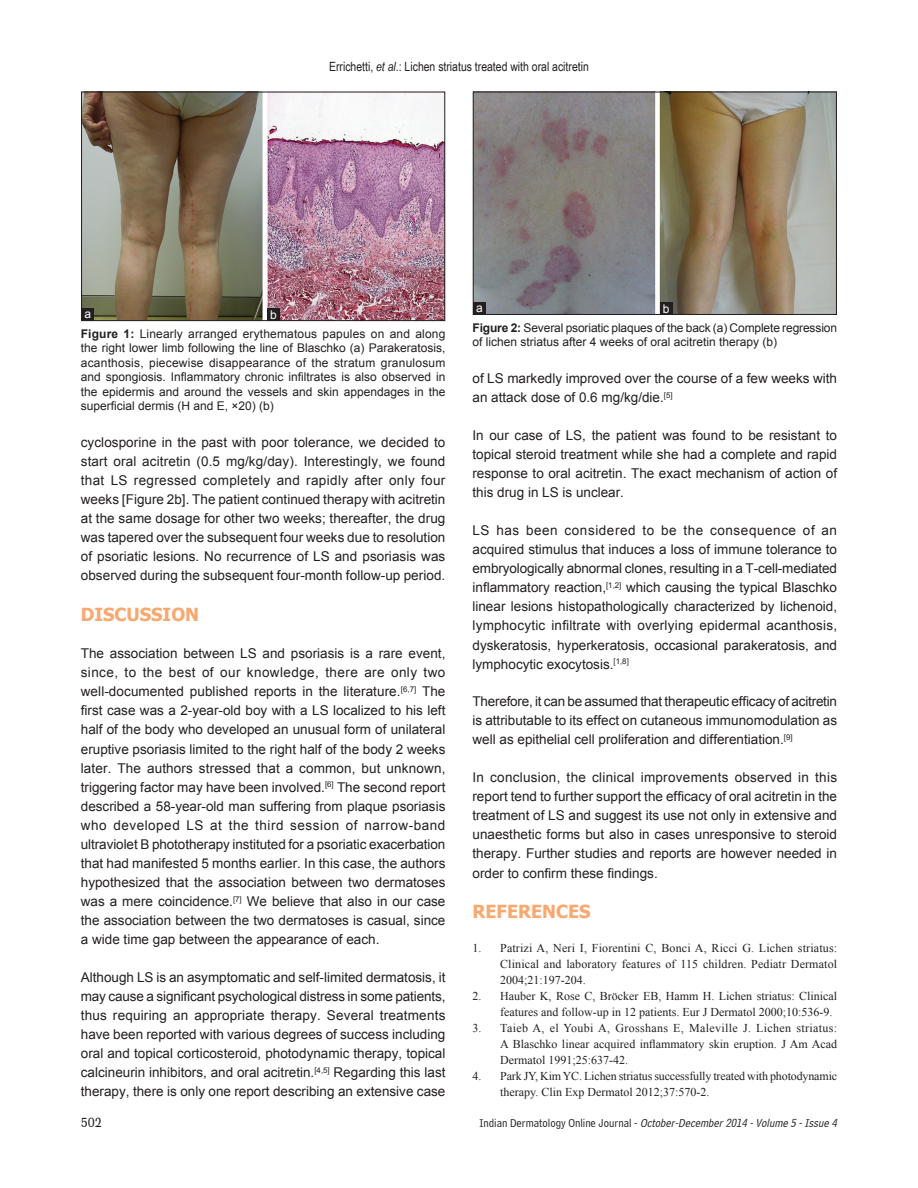
<style>
.page{position:relative;width:918px;height:1188px;background:#fff}
.page>*{position:absolute;margin:0;border:0;box-sizing:border-box;transform-origin:0 0}
.t1{font:700 18px "Tahoma";color:#f9a86f}
.t2{font:14.25px "Schadow BT";color:#231f20}
.t3{font:13.5px/19px "Arial";color:#231f20;text-align:justify}
.t4{font:12.75px "Arial Narrow";color:#231f20}
.t5{font:12px/16px "Times New Roman";color:#231f20;text-align:justify}
.t6{font:12px/14.4px "Arial";color:#231f20}
.t7{font:italic 12px "Bell Centennial BT Address";color:#231f20}
.t8{font:12px "Arial";color:#fff}
.s1{font-style:italic}
.s2{font-weight:700}
.s3{font-style:normal}
</style>
<div class="page">
<img style="left:475px;top:94px;width:360px;height:219px">
<div style="left:473px;top:92px;width:364px;height:223px;border:1px solid #231f20"></div>
<div style="left:660px;top:302px;width:13px;height:13px;background:#231f20"></div>
<div style="left:473px;top:302px;width:13px;height:13px;background:#231f20"></div>
<img style="left:83px;top:94px;width:360px;height:225px">
<div style="left:81px;top:92px;width:364px;height:229px;border:1px solid #231f20"></div>
<div style="left:267px;top:308px;width:13px;height:13px;background:#231f20"></div>
<div style="left:81px;top:308px;width:13px;height:13px;background:#231f20"></div>
<p class="t4" style="left:329px;top:59px;width:261px">Errichetti, <span class="s1">et al</span>.: Lichen striatus treated with oral acitretin</p>
<p class="t8" style="left:84px;top:307px;width:8px">a</p>
<p class="t8" style="left:270px;top:308px;width:8px">b</p>
<p class="t8" style="left:476px;top:301px;width:8px">a</p>
<p class="t8" style="left:663px;top:302px;width:8px">b</p>
<p class="t6" style="left:81px;top:327px;width:366px;text-align:justify"><span class="s2">Figure 1:</span> Linearly arranged erythematous papules on and along the right lower limb following the line of Blaschko (a) Parakeratosis, acanthosis, piecewise disappearance of the stratum granulosum and spongiosis. Inflammatory chronic infiltrates is also observed in the epidermis and around the vessels and skin appendages in the superficial dermis (H and E, ×20) (b)</p>
<p class="t3" style="left:81px;top:433px;width:366px">cyclosporine in the past with poor tolerance, we decided to start oral acitretin (0.5 mg/kg/day). Interestingly, we found that LS regressed completely and rapidly after only four weeks [Figure 2b]. The patient continued therapy with acitretin at the same dosage for other two weeks; thereafter, the drug was tapered over the subsequent four weeks due to resolution of psoriatic lesions. No recurrence of LS and psoriasis was observed during the subsequent four-month follow-up period.</p>
<h1 class="t1" style="left:81px;top:603px;width:120px">DISCUSSION</h1>
<p class="t3" style="left:81px;top:644px;width:366px">The association between LS and psoriasis is a rare event, since, to the best of our knowledge, there are only two well-documented published reports in the literature.<sup>[6,7]</sup> The first case was a 2-year-old boy with a LS localized to his left half of the body who developed an unusual form of unilateral eruptive psoriasis limited to the right half of the body 2 weeks later. The authors stressed that a common, but unknown, triggering factor may have been involved.<sup>[6]</sup> The second report described a 58-year-old man suffering from plaque psoriasis who developed LS at the third session of narrow-band ultraviolet B phototherapy instituted for a psoriatic exacerbation that had manifested 5 months earlier. In this case, the authors hypothesized that the association between two dermatoses was a mere coincidence.<sup>[7]</sup> We believe that also in our case the association between the two dermatoses is casual, since a wide time gap between the appearance of each.</p>
<p class="t3" style="left:81px;top:968px;width:366px">Although LS is an asymptomatic and self-limited dermatosis, it may cause a significant psychological distress in some patients, thus requiring an appropriate therapy. Several treatments have been reported with various degrees of success including oral and topical corticosteroid, photodynamic therapy, topical calcineurin inhibitors, and oral acitretin.<sup>[4,5]</sup> Regarding this last therapy, there is only one report describing an extensive case</p>
<p class="t6" style="left:473px;top:321px;width:366px"><span class="s2">Figure 2:</span> Several psoriatic plaques of the back (a) Complete regression of lichen striatus after 4 weeks of oral acitretin therapy (b)</p>
<p class="t3" style="left:472px;top:369px;width:366px">of LS markedly improved over the course of a few weeks with an attack dose of 0.6 mg/kg/die.<sup>[5]</sup></p>
<p class="t3" style="left:472px;top:426px;width:366px">In our case of LS, the patient was found to be resistant to topical steroid treatment while she had a complete and rapid response to oral acitretin. The exact mechanism of action of this drug in LS is unclear.</p>
<p class="t3" style="left:472px;top:520px;width:366px">LS has been considered to be the consequence of an acquired stimulus that induces a loss of immune tolerance to embryologically abnormal clones, resulting in a T-cell-mediated inflammatory reaction,<sup>[1,2]</sup> which causing the typical Blaschko linear lesions histopathologically characterized by lichenoid, lymphocytic infiltrate with overlying epidermal acanthosis, dyskeratosis, hyperkeratosis, occasional parakeratosis, and lymphocytic exocytosis.<sup>[1,8]</sup></p>
<p class="t3" style="left:472px;top:692px;width:366px">Therefore, it can be assumed that therapeutic efficacy of acitretin is attributable to its effect on cutaneous immunomodulation as well as epithelial cell proliferation and differentiation.<sup>[9]</sup></p>
<p class="t3" style="left:472px;top:768px;width:366px">In conclusion, the clinical improvements observed in this report tend to further support the efficacy of oral acitretin in the treatment of LS and suggest its use not only in extensive and unaesthetic forms but also in cases unresponsive to steroid therapy. Further studies and reports are however needed in order to confirm these findings.</p>
<h1 class="t1" style="left:472px;top:900px;width:120px">REFERENCES</h1>
<p class="t5" style="left:500px;top:940px;width:339px;text-indent:-28px">1. Patrizi A, Neri I, Fiorentini C, Bonci A, Ricci G. Lichen striatus:<br>Clinical and laboratory features of 115 children. Pediatr Dermatol 2004;21:197-204.</p>
<p class="t5" style="left:500px;top:988px;width:339px;text-indent:-28px">2. Hauber K, Rose C, Bröcker EB, Hamm H. Lichen striatus: Clinical features and follow-up in 12 patients. Eur J Dermatol 2000;10:536-9.</p>
<p class="t5" style="left:500px;top:1020px;width:339px;text-indent:-28px">3. Taieb A, el Youbi A, Grosshans E, Maleville J. Lichen striatus:<br>A Blaschko linear acquired inflammatory skin eruption. J Am Acad Dermatol 1991;25:637-42.</p>
<p class="t5" style="left:500px;top:1068px;width:339px;text-indent:-28px">4. Park JY, Kim YC. Lichen striatus successfully treated with photodynamic therapy. Clin Exp Dermatol 2012;37:570-2.</p>
<p class="t2" style="left:81px;top:1113px;width:23px">502</p>
<p class="t7" style="left:480px;top:1116px;width:362px"><span class="s3">I n d i a n D e r m a to l o g y O n l i n e J o u r n a l -</span> October-December2014-Volume5-Issue4</p>
</div>
